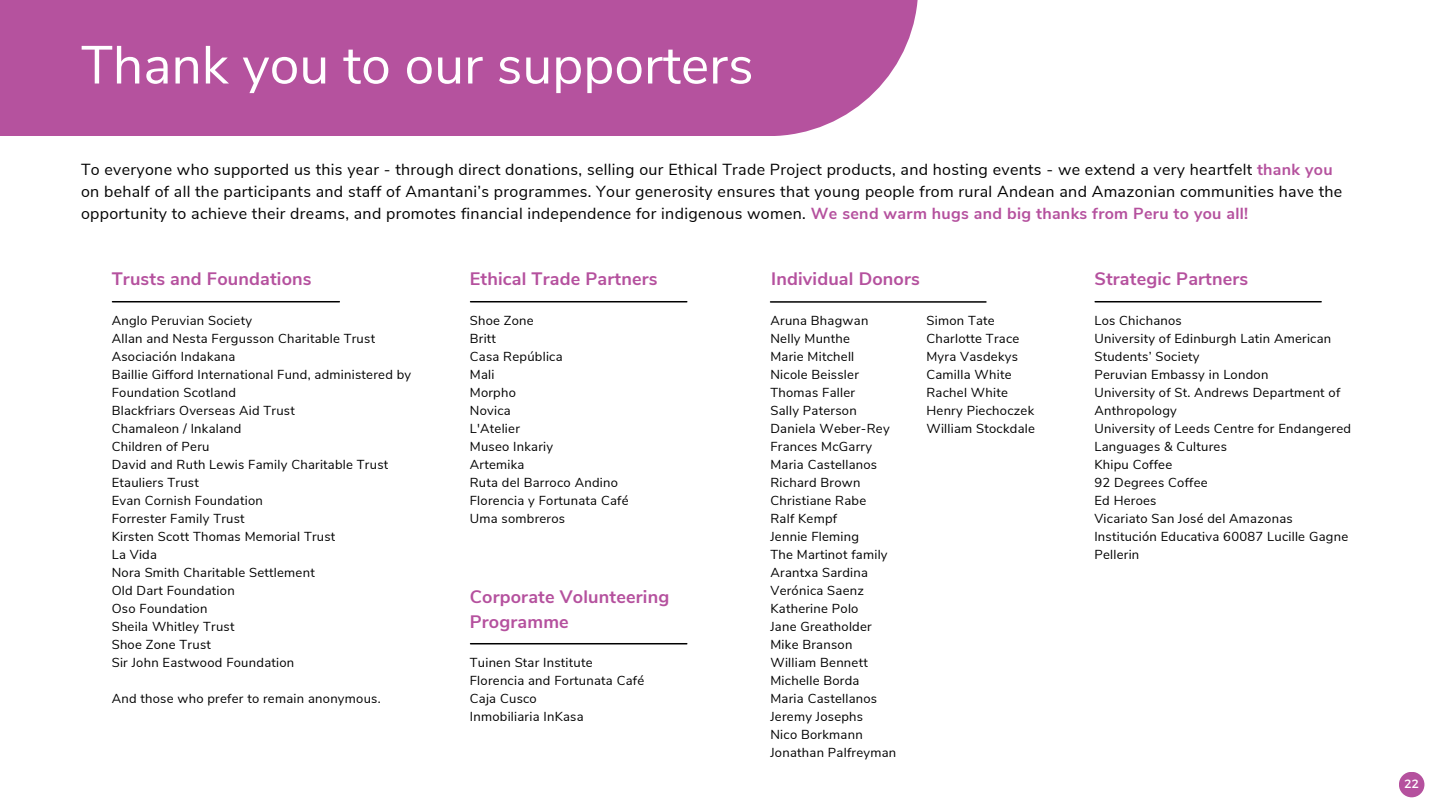
<style>
.page{position:relative;width:1440px;height:810px;background:#fff}
.page>*{position:absolute;margin:0;border:0;box-sizing:border-box;transform-origin:0 0}
.t1{font:53.4px "Nunito Sans";color:#fff}
.t2{font:700 18px/24.8px "Nunito Sans";letter-spacing:.01em;color:#b5519e}
.t3{font:16px/21.8px "Nunito Sans";letter-spacing:.02em;color:#000}
.t4{font:13px/18px "Nunito Sans";letter-spacing:.02em;color:#000}
.t5{font:12px "Montserrat";color:#fff}
.s1{font-weight:700;color:#b5529e}
.s2{font-weight:700;color:#b5519e}
</style>
<div class="page">
<div style="left:0;top:0;width:918px;height:136px;background:#b5529e"></div>
<div style="left:1399px;top:772px;width:25px;height:25px;background:#b5519e;border-radius:50%"></div>
<hr style="left:471px;top:301px;width:216px;height:1px;background:#000">
<hr style="left:1095px;top:301px;width:226px;height:1px;background:#000">
<hr style="left:112px;top:301px;width:227px;height:1px;background:#000">
<hr style="left:771px;top:301px;width:215px;height:2px;background:#000">
<hr style="left:471px;top:643px;width:216px;height:1px;background:#000">
<h1 class="t1" style="left:81px;top:30px;width:674px">Thank you to our supporters</h1>
<p class="t3" style="left:81px;top:159px;width:1263px">To everyone who supported us this year - through direct donations, selling our Ethical Trade Project products, and hosting events - we extend a very heartfelt <span class="s1">thank you </span>on behalf of all the participants and staff of Amantani’s programmes. Your generosity ensures that young people from rural Andean and Amazonian communities have the opportunity to achieve their dreams, and promotes financial independence for indigenous women. <span class="s2">We send warm hugs and big thanks from Peru to you all!</span></p>
<h2 class="t2" style="left:112px;top:266px;width:201px">Trusts and Foundations</h2>
<p class="t4" style="left:112px;top:312px;width:301px">Anglo Peruvian Society<br>Allan and Nesta Fergusson Charitable Trust<br>Asociación Indakana<br>Baillie Gifford International Fund, administered by<br>Foundation Scotland<br>Blackfriars Overseas Aid Trust<br>Chamaleon / Inkaland<br>Children of Peru<br>David and Ruth Lewis Family Charitable Trust<br>Etauliers Trust<br>Evan Cornish Foundation<br>Forrester Family Trust<br>Kirsten Scott Thomas Memorial Trust<br>La Vida<br>Nora Smith Charitable Settlement<br>Old Dart Foundation<br>Oso Foundation<br>Sheila Whitley Trust<br>Shoe Zone Trust<br>Sir John Eastwood Foundation</p>
<p class="t4" style="left:112px;top:690px;width:271px">And those who prefer to remain anonymous.</p>
<h2 class="t2" style="left:470px;top:266px;width:189px">Ethical Trade Partners</h2>
<p class="t4" style="left:470px;top:312px;width:160px">Shoe Zone<br>Britt<br>Casa República<br>Mali<br>Morpho<br>Novica<br>L'Atelier<br>Museo Inkariy<br>Artemika<br>Ruta del Barroco Andino<br>Florencia y Fortunata Café<br>Uma sombreros</p>
<h2 class="t2" style="left:470px;top:584px;width:201px">Corporate Volunteering<br>Programme</h2>
<p class="t4" style="left:470px;top:654px;width:176px">Tuinen Star Institute<br>Florencia and Fortunata Café<br>Caja Cusco<br>Inmobiliaria InKasa</p>
<h2 class="t2" style="left:771px;top:266px;width:150px">Individual Donors</h2>
<p class="t4" style="left:770px;top:312px;width:127px">Aruna Bhagwan<br>Nelly Munthe<br>Marie Mitchell<br>Nicole Beissler<br>Thomas Faller<br>Sally Paterson<br>Daniela Weber-Rey<br>Frances McGarry<br>Maria Castellanos<br>Richard Brown<br>Christiane Rabe<br>Ralf Kempf<br>Jennie Fleming<br>The Martinot family<br>Arantxa Sardina<br>Verónica Saenz<br>Katherine Polo<br>Jane Greatholder<br>Mike Branson<br>William Bennett<br>Michelle Borda<br>Maria Castellanos<br>Jeremy Josephs<br>Nico Borkmann<br>Jonathan Palfreyman</p>
<p class="t4" style="left:926px;top:312px;width:110px">Simon Tate<br>Charlotte Trace<br>Myra Vasdekys<br>Camilla White<br>Rachel White<br>Henry Piechoczek<br>William Stockdale</p>
<h2 class="t2" style="left:1094px;top:266px;width:155px">Strategic Partners</h2>
<p class="t4" style="left:1094px;top:312px;width:258px">Los Chichanos<br>University of Edinburgh Latin American<br>Students’ Society<br>Peruvian Embassy in London<br>University of St. Andrews Department of<br>Anthropology<br>University of Leeds Centre for Endangered<br>Languages &amp; Cultures<br>Khipu Coffee<br>92 Degrees Coffee<br>Ed Heroes<br>Vicariato San José del Amazonas<br>Institución Educativa 60087 Lucille Gagne<br>Pellerin</p>
<p class="t5" style="left:1405px;top:776px;width:16px">22</p>
</div>
